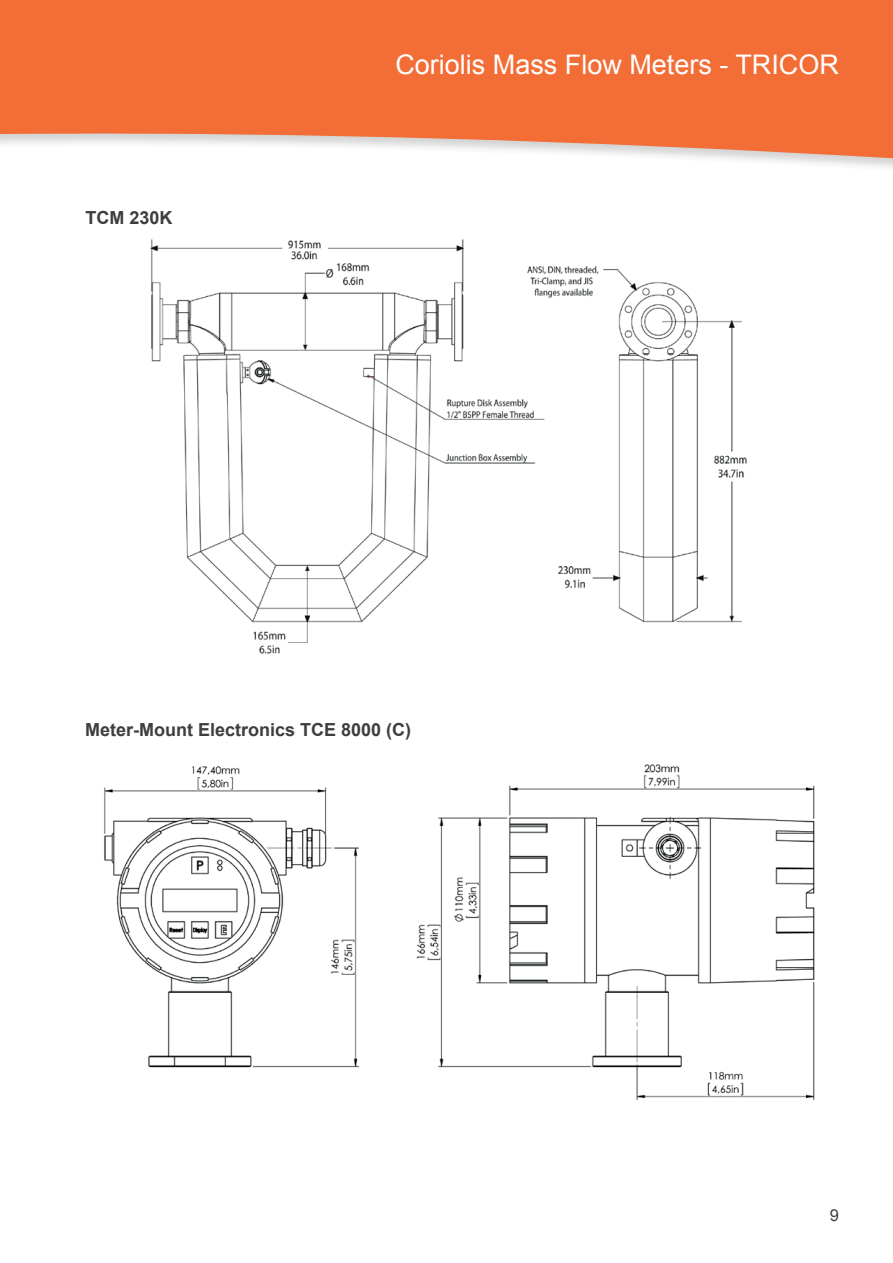
<style>
.page{position:relative;width:893px;height:1263px;background:#fff}
.page>*{position:absolute;margin:0;border:0;box-sizing:border-box;transform-origin:0 0}
.t1{font:27px "Arial";color:#fff}
.t2{font:700 18px "Arial";color:#3e3e3f}
.t3{font:16.5px "Arial";color:#3e3e3f}
</style>
<div class="page">
<svg style="left:0;top:0;width:893px;height:168px;background:#f28354"></svg>
<img style="left:150px;top:239px;width:597px;height:415px">
<img style="left:104px;top:764px;width:711px;height:337px">
<p class="t2" style="left:86px;top:205px;width:89px">TCM 230K</p>
<h1 class="t1" style="left:395px;top:46px;width:445px">Coriolis Mass Flow Meters - TRICOR</h1>
<p class="t2" style="left:85px;top:718px;width:328px">Meter-Mount Electronics TCE 8000 (C)</p>
<p class="t3" style="left:830px;top:1204px;width:11px">9</p>
</div>
